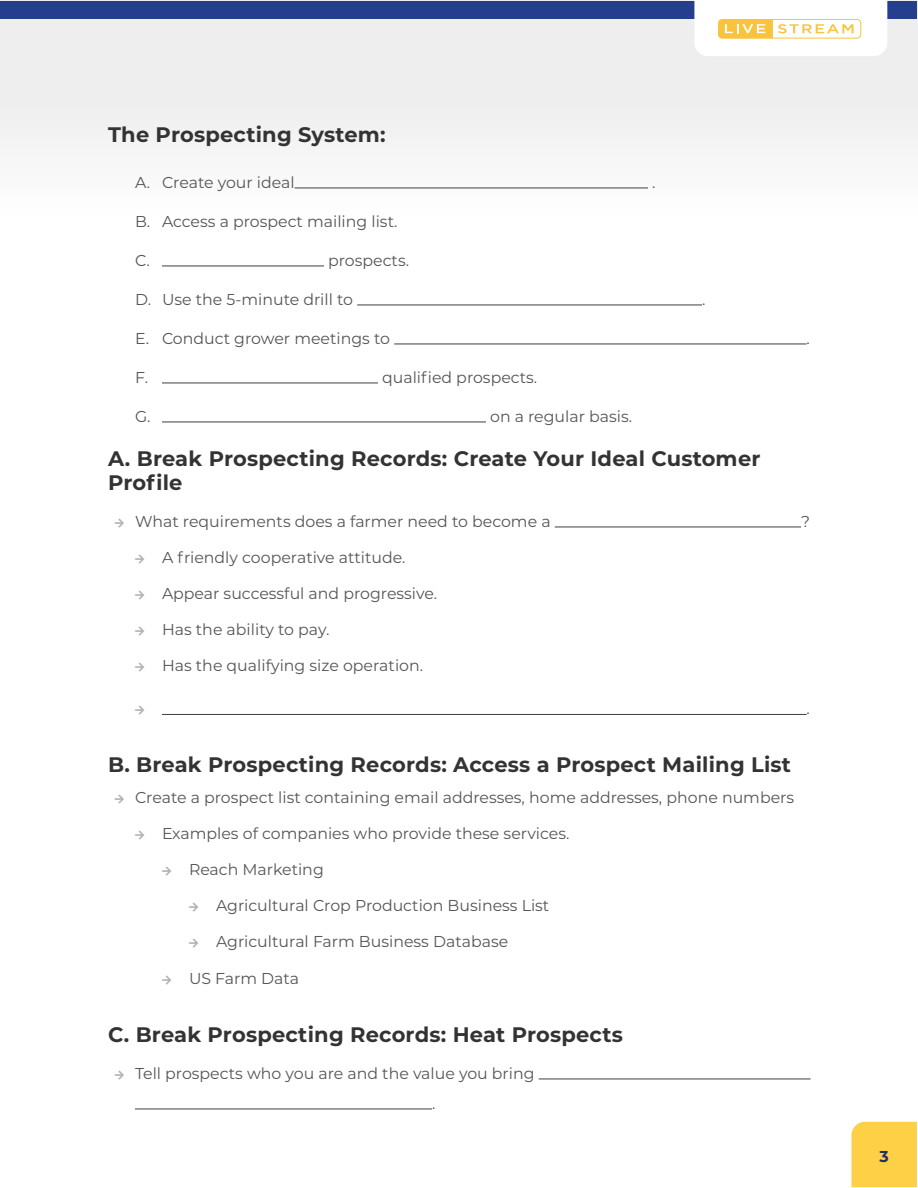
<style>
.page{position:relative;width:918px;height:1188px;background:#fff}
.page>*{position:absolute;margin:0;border:0;box-sizing:border-box;transform-origin:0 0}
.h3{font:700 21px/24px "Montserrat";letter-spacing:.01em;color:#323332}
.t1{font:15.75px/30px "Montserrat";color:#545554}
.t2{font:700 15.75px "Montserrat";color:#203062}
</style>
<div class="page">
<div style="left:0;top:0;width:918px;height:215px;background:#eeeeef"></div>
<div style="left:1px;top:1px;width:916px;height:18px;background:#253f8e"></div>
<div style="left:851px;top:1122px;width:66px;height:65px;background:#fed046"></div>
<svg style="left:694px;top:0;width:193px;height:56px;background:#fef6e5"></svg>
<hr style="left:295px;top:188px;width:353px;height:1px;background:#3e3e3f">
<hr style="left:162px;top:266px;width:162px;height:1px;background:#3e3e3f">
<hr style="left:357px;top:305px;width:345px;height:1px;background:#3e3e3f">
<hr style="left:394px;top:344px;width:413px;height:1px;background:#3e3e3f">
<hr style="left:162px;top:383px;width:216px;height:1px;background:#3e3e3f">
<hr style="left:162px;top:422px;width:324px;height:1px;background:#3e3e3f">
<hr style="left:555px;top:527px;width:246px;height:1px;background:#3e3e3f">
<hr style="left:162px;top:714px;width:645px;height:1px;background:#3e3e3f">
<hr style="left:539px;top:1079px;width:272px;height:1px;background:#3e3e3f">
<hr style="left:135px;top:1109px;width:297px;height:1px;background:#3e3e3f">
<p class="h3" style="left:108px;top:121px;width:279px">The Prospecting System:</p>
<p class="t1" style="left:135px;top:166px;width:161px">A. Create your ideal</p>
<p class="t1" style="left:652px;top:166px;width:5px">.</p>
<p class="t1" style="left:135px;top:205px;width:264px">B. Access a prospect mailing list.</p>
<p class="t1" style="left:135px;top:244px;width:16px">C.</p>
<p class="t1" style="left:328px;top:244px;width:82px">prospects.</p>
<p class="t1" style="left:135px;top:283px;width:220px">D. Use the 5-minute drill to</p>
<p class="t1" style="left:702px;top:283px;width:5px">.</p>
<p class="t1" style="left:135px;top:322px;width:257px">E. Conduct grower meetings to</p>
<p class="t1" style="left:807px;top:322px;width:5px">.</p>
<p class="t1" style="left:135px;top:361px;width:15px">F.</p>
<p class="t1" style="left:382px;top:361px;width:157px">qualified prospects.</p>
<p class="t1" style="left:135px;top:400px;width:17px">G.</p>
<p class="t1" style="left:490px;top:400px;width:143px">on a regular basis.</p>
<p class="h3" style="left:108px;top:445px;width:654px">A. Break Prospecting Records: Create Your Ideal Customer<br>Profile</p>
<p class="t1" style="left:135px;top:505px;width:417px">What requirements does a farmer need to become a</p>
<p class="t1" style="left:801px;top:505px;width:10px">?</p>
<p class="t1" style="left:162px;top:541px;width:245px">A friendly cooperative attitude.</p>
<p class="t1" style="left:162px;top:577px;width:277px">Appear successful and progressive.</p>
<p class="t1" style="left:162px;top:613px;width:169px">Has the ability to pay.</p>
<p class="t1" style="left:162px;top:649px;width:263px">Has the qualifying size operation.</p>
<p class="t1" style="left:807px;top:693px;width:5px">.</p>
<p class="h3" style="left:108px;top:751px;width:685px">B. Break Prospecting Records: Access a Prospect Mailing List</p>
<p class="t1" style="left:135px;top:781px;width:661px">Create a prospect list containing email addresses, home addresses, phone numbers</p>
<p class="t1" style="left:162px;top:817px;width:409px">Examples of companies who provide these services.</p>
<p class="t1" style="left:189px;top:853px;width:136px">Reach Marketing</p>
<p class="t1" style="left:216px;top:889px;width:335px">Agricultural Crop Production Business List</p>
<p class="t1" style="left:216px;top:925px;width:294px">Agricultural Farm Business Database</p>
<p class="t1" style="left:189px;top:963px;width:112px">US Farm Data</p>
<p class="h3" style="left:108px;top:1021px;width:516px">C. Break Prospecting Records: Heat Prospects</p>
<p class="t1" style="left:432px;top:1057px;width:104px;text-indent:-297px">Tell prospects who you are and the value you bring .</p>
<p class="t2" style="left:880px;top:1145px;width:11px">3</p>
</div>
